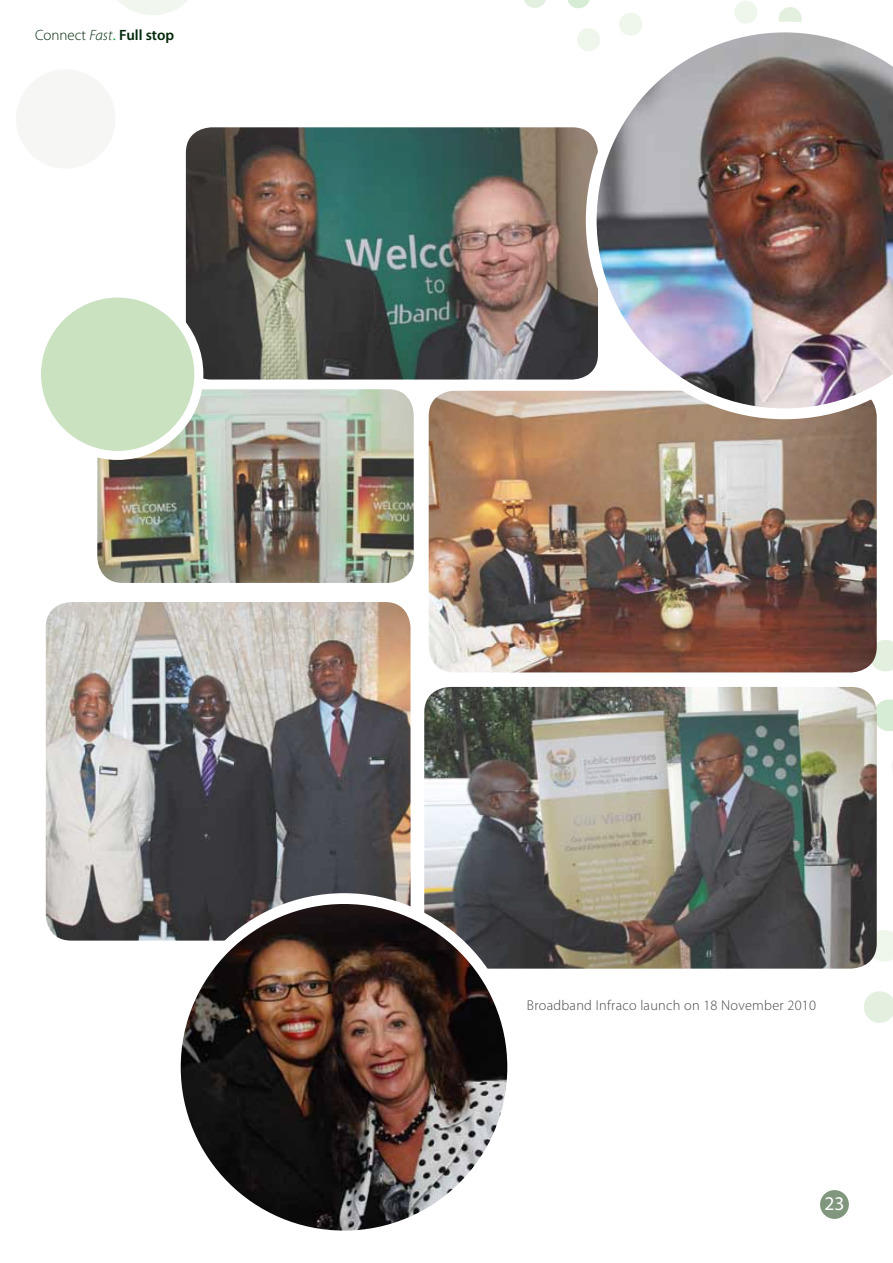
<style>
.page{position:relative;width:893px;height:1263px;background:#fff}
.page>*{position:absolute;margin:0;border:0;box-sizing:border-box;transform-origin:0 0}
.t1{font:19.5px "Myriad Pro";color:#fff}
.t2{font:600 15px "Myriad Pro";color:#00280a}
.t3{font:300 14.25px "Myriad Pro";letter-spacing:.02em;color:#474747}
.s1{font-weight:300}
.s2{font-weight:300;font-style:italic}
.s3{font-weight:300;font-size:21px;color:#00a83d}
</style>
<div class="page">
<svg style="left:811px;top:640px;width:82px;height:383px"></svg>
<svg style="left:118px;top:0;width:70px;height:172px"></svg>
<div style="left:819px;top:1189px;width:31px;height:31px;background:#80977d;border-radius:50%"></div>
<div style="left:819px;top:1188px;width:31px;height:32px;border:2px solid #fff;border-radius:50%"></div>
<svg style="left:524px;top:0;width:278px;height:51px"></svg>
<img style="left:186px;top:127px;width:400px;height:253px">
<img style="left:97px;top:389px;width:317px;height:194px">
<img style="left:429px;top:391px;width:448px;height:281px">
<img style="left:46px;top:602px;width:364px;height:339px">
<img style="left:424px;top:687px;width:453px;height:282px">
<img style="left:586px;top:22px;width:307px;height:397px">
<svg style="left:175px;top:898px;width:338px;height:71px"></svg>
<img style="left:175px;top:898px;width:338px;height:338px;border-radius:169px">
<div style="left:170px;top:893px;width:348px;height:348px;border:11px solid #fff;border-radius:50%"></div>
<div style="left:37px;top:293px;width:162px;height:162px;background:#cae2c0;border-radius:50%"></div>
<div style="left:32px;top:289px;width:171px;height:171px;border:9px solid #fff;border-radius:50%"></div>
<p class="t2" style="left:35px;top:25px;width:141px"><span class="s1">Connect</span> <span class="s2">Fast</span><span class="s3">.</span> Full stop</p>
<p class="t3" style="left:527px;top:997px;width:291px">Broadband Infraco launch on 18 November 2010</p>
<h1 class="t1" style="left:824px;top:1192px;width:21px">23</h1>
</div>
